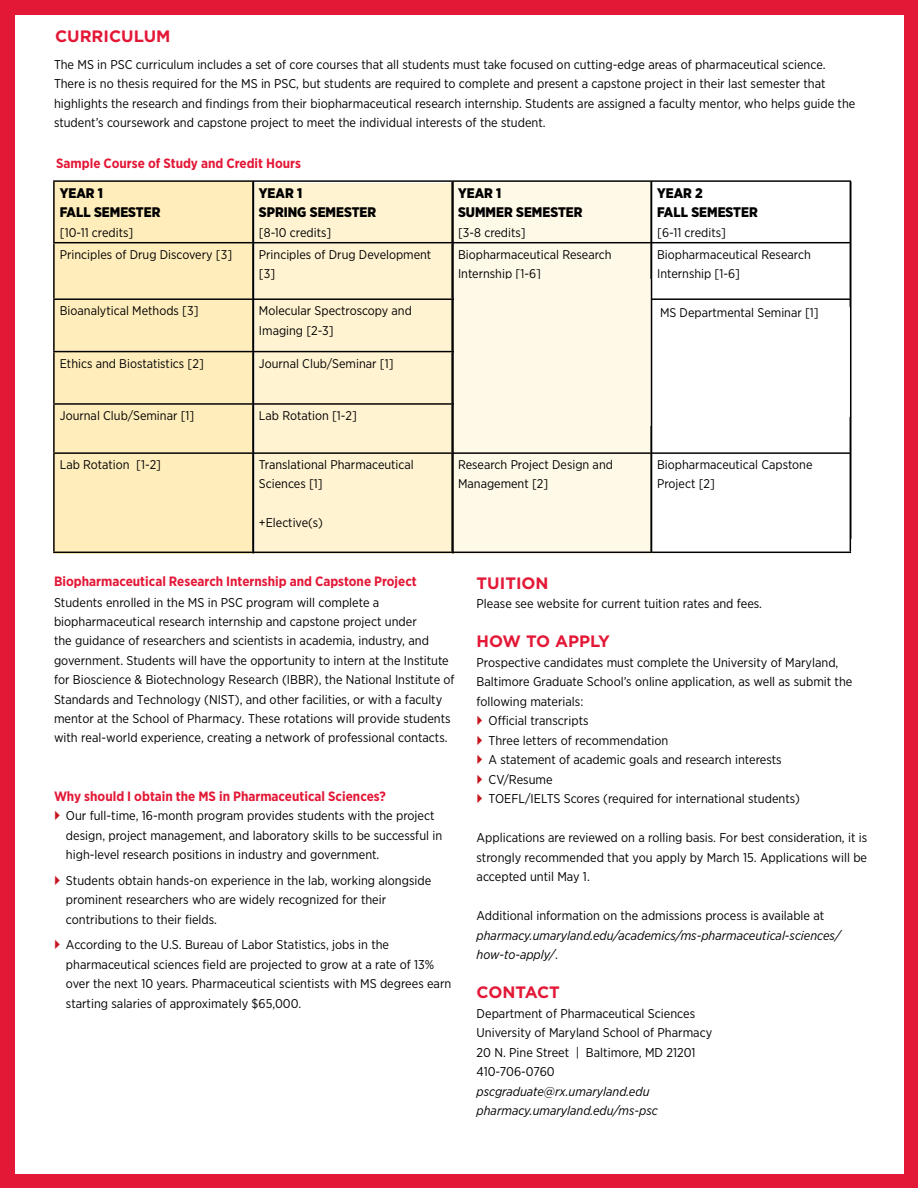
<style>
.page{position:relative;width:918px;height:1188px;background:#fff}
.page>*{position:absolute;margin:0;border:0;box-sizing:border-box;transform-origin:0 0}
.t1{font:700 16.5px "Gotham";color:#e31837}
.t2{font:900 13.95px/19.4px "Gotham Narrow";color:#000}
.t3{font:700 13.5px "Gotham Narrow";color:#e31837}
.t4{font:12.75px/19.5px "Gotham Narrow";color:#000}
.t5{font:italic 12.75px/19.5px "Gotham Narrow";color:#000}
.t6{font:12.6px/19.4px "Gotham Narrow";color:#000}
.s1{font-style:normal}
</style>
<div class="page">
<div style="left:53px;top:181px;width:200px;height:373px;background:#feb"></div>
<div style="left:255px;top:183px;width:199px;height:371px;background:#fff3d1"></div>
<div style="left:454px;top:181px;width:198px;height:373px;background:#fff9e8"></div>
<hr style="left:53px;top:180px;width:200px;height:2px;background:#000">
<hr style="left:53px;top:182px;width:2px;height:60px;background:#000">
<hr style="left:253px;top:180px;width:199px;height:2px;background:#000">
<hr style="left:252px;top:182px;width:2px;height:60px;background:#000">
<hr style="left:452px;top:180px;width:199px;height:2px;background:#000">
<hr style="left:451px;top:182px;width:2px;height:60px;background:#000">
<hr style="left:651px;top:180px;width:200px;height:2px;background:#000">
<hr style="left:650px;top:182px;width:2px;height:60px;background:#000">
<hr style="left:53px;top:242px;width:200px;height:1px;background:#000">
<hr style="left:53px;top:243px;width:2px;height:55px;background:#000">
<hr style="left:253px;top:242px;width:199px;height:1px;background:#000">
<hr style="left:252px;top:243px;width:2px;height:55px;background:#000">
<hr style="left:452px;top:242px;width:199px;height:1px;background:#000">
<hr style="left:451px;top:243px;width:2px;height:55px;background:#000">
<hr style="left:651px;top:242px;width:200px;height:1px;background:#000">
<hr style="left:650px;top:243px;width:2px;height:55px;background:#000">
<hr style="left:53px;top:298px;width:200px;height:2px;background:#000">
<hr style="left:53px;top:300px;width:2px;height:51px;background:#000">
<hr style="left:253px;top:298px;width:199px;height:2px;background:#000">
<hr style="left:252px;top:300px;width:2px;height:51px;background:#000">
<hr style="left:451px;top:300px;width:2px;height:51px;background:#000">
<hr style="left:651px;top:298px;width:200px;height:2px;background:#000">
<hr style="left:53px;top:351px;width:200px;height:1px;background:#000">
<hr style="left:53px;top:352px;width:2px;height:51px;background:#000">
<hr style="left:253px;top:351px;width:199px;height:1px;background:#000">
<hr style="left:252px;top:352px;width:2px;height:51px;background:#000">
<hr style="left:451px;top:352px;width:2px;height:51px;background:#000">
<hr style="left:53px;top:403px;width:200px;height:2px;background:#000">
<hr style="left:53px;top:405px;width:2px;height:47px;background:#000">
<hr style="left:253px;top:403px;width:199px;height:2px;background:#000">
<hr style="left:252px;top:405px;width:2px;height:47px;background:#000">
<hr style="left:451px;top:405px;width:2px;height:47px;background:#000">
<hr style="left:650px;top:405px;width:2px;height:47px;background:#000">
<hr style="left:53px;top:452px;width:200px;height:2px;background:#000">
<hr style="left:53px;top:454px;width:2px;height:98px;background:#000">
<hr style="left:253px;top:452px;width:199px;height:2px;background:#000">
<hr style="left:252px;top:454px;width:2px;height:98px;background:#000">
<hr style="left:452px;top:452px;width:199px;height:2px;background:#000">
<hr style="left:451px;top:454px;width:2px;height:98px;background:#000">
<hr style="left:651px;top:452px;width:200px;height:2px;background:#000">
<hr style="left:650px;top:454px;width:2px;height:98px;background:#000">
<hr style="left:850px;top:454px;width:1px;height:98px;background:#000">
<hr style="left:53px;top:552px;width:200px;height:1px;background:#000">
<hr style="left:253px;top:552px;width:199px;height:1px;background:#000">
<hr style="left:452px;top:552px;width:199px;height:1px;background:#000">
<hr style="left:651px;top:552px;width:200px;height:1px;background:#000">
<div style="left:0;top:1174px;width:918px;height:14px;background:#e31837"></div>
<div style="left:0;top:0;width:15px;height:1185px;background:#e31837"></div>
<div style="left:904px;top:0;width:14px;height:1185px;background:#e31837"></div>
<div style="left:0;top:0;width:918px;height:15px;background:#e31837"></div>
<div style="left:454px;top:279px;width:197px;height:146px;background:#fff9e8"></div>
<hr style="left:651px;top:181px;width:1px;height:371px;background:#000">
<hr style="left:850px;top:181px;width:1px;height:358px;background:#000">
<hr style="left:452px;top:181px;width:2px;height:373px;background:#000">
<hr style="left:253px;top:181px;width:1px;height:373px;background:#000">
<p class="t1" style="left:55px;top:26px;width:117px">CURRICULUM</p>
<p class="t4" style="left:54px;top:54px;width:803px">The MS in PSC curriculum includes a set of core courses that all students must take focused on cutting-edge areas of pharmaceutical science.<br>There is no thesis required for the MS in PSC, but students are required to complete and present a capstone project in their last semester that highlights the research and findings from their biopharmaceutical research internship. Students are assigned a faculty mentor, who helps guide the student’s coursework and capstone project to meet the individual interests of the student.</p>
<p class="t3" style="left:56px;top:155px;width:246px">Sample Course of Study and Credit Hours</p>
<p class="t2" style="left:60px;top:183px;width:102px">YEAR 1<br>FALL SEMESTER</p>
<p class="t6" style="left:60px;top:222px;width:75px">[10-11 credits]</p>
<p class="t2" style="left:259px;top:183px;width:119px">YEAR 1<br>SPRING SEMESTER</p>
<p class="t6" style="left:259px;top:222px;width:74px">[8-10 credits]</p>
<p class="t2" style="left:458px;top:183px;width:126px">YEAR 1<br>SUMMER SEMESTER</p>
<p class="t6" style="left:458px;top:222px;width:69px">[3-8 credits]</p>
<p class="t2" style="left:657px;top:183px;width:102px">YEAR 2<br>FALL SEMESTER</p>
<p class="t6" style="left:657px;top:222px;width:70px">[6-11 credits]</p>
<p class="t6" style="left:60px;top:244px;width:174px">Principles of Drug Discovery [3]</p>
<p class="t6" style="left:259px;top:244px;width:174px">Principles of Drug Development [3]</p>
<p class="t6" style="left:458px;top:244px;width:155px">Biopharmaceutical Research<br>Internship [1-6]</p>
<p class="t6" style="left:657px;top:244px;width:155px">Biopharmaceutical Research<br>Internship [1-6]</p>
<p class="t6" style="left:60px;top:301px;width:140px">Bioanalytical Methods [3]</p>
<p class="t6" style="left:259px;top:301px;width:155px">Molecular Spectroscopy and<br>Imaging [2-3]</p>
<p class="t6" style="left:60px;top:353px;width:146px">Ethics and Biostatistics [2]</p>
<p class="t6" style="left:259px;top:353px;width:136px">Journal Club/Seminar [1]</p>
<p class="t6" style="left:660px;top:303px;width:160px">MS Departmental Seminar [1]</p>
<p class="t6" style="left:60px;top:406px;width:136px">Journal Club/Seminar [1]</p>
<p class="t6" style="left:259px;top:406px;width:99px">Lab Rotation [1-2]</p>
<p class="t6" style="left:60px;top:455px;width:103px">Lab Rotation [1-2]</p>
<p class="t6" style="left:259px;top:455px;width:156px">Translational Pharmaceutical<br>Sciences [1]</p>
<p class="t6" style="left:259px;top:513px;width:65px">+Elective(s)</p>
<p class="t6" style="left:458px;top:455px;width:156px">Research Project Design and<br>Management [2]</p>
<p class="t6" style="left:657px;top:455px;width:157px">Biopharmaceutical Capstone<br>Project [2]</p>
<p class="t3" style="left:54px;top:573px;width:364px">Biopharmaceutical Research Internship and Capstone Project</p>
<p class="t4" style="left:54px;top:592px;width:402px">Students enrolled in the MS in PSC program will complete a biopharmaceutical research internship and capstone project under<br>the guidance of researchers and scientists in academia, industry, and government. Students will have the opportunity to intern at the Institute for Bioscience &amp; Biotechnology Research (IBBR), the National Institute of Standards and Technology (NIST), and other facilities, or with a faculty mentor at the School of Pharmacy. These rotations will provide students with real-world experience, creating a network of professional contacts.</p>
<p class="t3" style="left:54px;top:788px;width:333px">Why should I obtain the MS in Pharmaceutical Sciences?</p>
<p class="t4" style="left:66px;top:806px;width:378px">Our full-time, 16-month program provides students with the project design, project management, and laboratory skills to be successful in high-level research positions in industry and government.</p>
<p class="t4" style="left:66px;top:870px;width:367px">Students obtain hands-on experience in the lab, working alongside prominent researchers who are widely recognized for their contributions to their fields.</p>
<p class="t4" style="left:66px;top:935px;width:387px">According to the U.S. Bureau of Labor Statistics, jobs in the pharmaceutical sciences field are projected to grow at a rate of 13% over the next 10 years. Pharmaceutical scientists with MS degrees earn starting salaries of approximately $65,000.</p>
<p class="t1" style="left:477px;top:572px;width:74px">TUITION</p>
<p class="t4" style="left:477px;top:594px;width:287px">Please see website for current tuition rates and fees.</p>
<p class="t1" style="left:477px;top:631px;width:135px">HOW TO APPLY</p>
<p class="t4" style="left:477px;top:652px;width:363px">Prospective candidates must complete the University of Maryland,</p>
<p class="t4" style="left:477px;top:672px;width:377px">Baltimore Graduate School’s online application, as well as submit the</p>
<p class="t4" style="left:477px;top:691px;width:108px">following materials:</p>
<p class="t4" style="left:489px;top:711px;width:101px">Official transcripts</p>
<p class="t4" style="left:489px;top:730px;width:181px">Three letters of recommendation</p>
<p class="t4" style="left:489px;top:750px;width:295px">A statement of academic goals and research interests</p>
<p class="t4" style="left:489px;top:769px;width:66px">CV/Resume</p>
<p class="t4" style="left:489px;top:789px;width:313px">TOEFL/IELTS Scores (required for international students)</p>
<p class="t4" style="left:477px;top:828px;width:392px;text-align:justify">Applications are reviewed on a rolling basis. For best consideration, it is strongly recommended that you apply by March 15. Applications will be accepted until May 1.</p>
<p class="t4" style="left:477px;top:906px;width:349px">Additional information on the admissions process is available at</p>
<p class="t5" style="left:477px;top:925px;width:365px">pharmacy.umaryland.edu/academics/ms-pharmaceutical-sciences/ how-to-apply/<span class="s1">.</span></p>
<p class="t1" style="left:477px;top:982px;width:85px">CONTACT</p>
<p class="t4" style="left:477px;top:1003px;width:237px">Department of Pharmaceutical Sciences University of Maryland School of Pharmacy 20 N. Pine Street | Baltimore, MD 21201<br>410-706-0760</p>
<p class="t5" style="left:477px;top:1081px;width:183px">pscgraduate@rx.umaryland.edu pharmacy.umaryland.edu/ms-psc</p>
</div>
